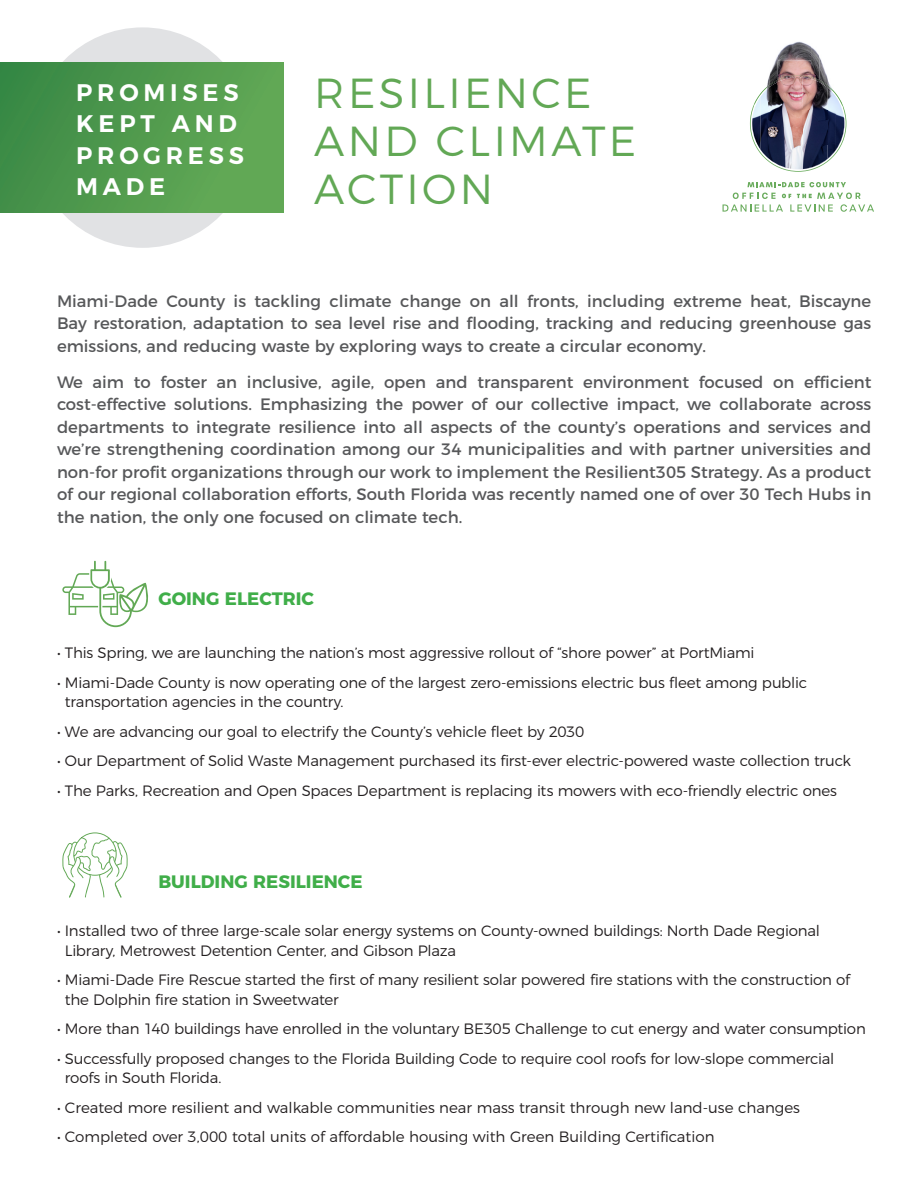
<style>
.page{position:relative;width:918px;height:1188px;background:#fff}
.page>*{position:absolute;margin:0;border:0;box-sizing:border-box;transform-origin:0 0}
.t1{font:300 42px/48px "Montserrat";letter-spacing:.08em;color:#62a855}
.t2{font:600 24px/31.5px "Montserrat";letter-spacing:.2em;color:#fff}
.t3{font:700 18px "Montserrat";color:#40ae49}
.t4{font:16.5px/22.5px "Montserrat";color:#57585a;text-align:justify}
.t5{font:300 15px/19.5px "Montserrat";letter-spacing:-.015em;color:#231f20}
</style>
<div class="page">
<div style="left:32px;top:27px;width:221px;height:221px;background:#e1e2e4;border-radius:50%"></div>
<img style="left:778px;top:41px;width:41px;height:34px">
<img style="left:769px;top:56px;width:9px;height:19px">
<img style="left:819px;top:56px;width:8px;height:19px">
<svg style="left:750px;top:75px;width:96px;height:97px"></svg>
<img style="left:769px;top:77px;width:59px;height:92px">
<img style="left:761px;top:88px;width:8px;height:71px">
<img style="left:828px;top:88px;width:8px;height:71px">
<img style="left:752px;top:97px;width:9px;height:53px">
<img style="left:836px;top:97px;width:8px;height:53px">
<svg style="left:747px;top:182px;width:99px;height:5px"></svg>
<svg style="left:723px;top:193px;width:151px;height:19px"></svg>
<div style="left:0;top:62px;width:283px;height:151px;background:linear-gradient(to right,#3c8a46,#65ab56)"></div>
<svg style="left:62px;top:561px;width:87px;height:66px"></svg>
<svg style="left:62px;top:832px;width:66px;height:66px"></svg>
<p class="t2" style="left:76px;top:74px;width:170px">PROMISES<br>KEPT AND<br>PROGRESS<br>MADE</p>
<p class="t1" style="left:314px;top:66px;width:323px">RESILIENCE<br>AND CLIMATE<br>ACTION</p>
<p class="t4" style="left:57px;top:288px;width:816px">Miami-Dade County is tackling climate change on all fronts, including extreme heat, Biscayne Bay restoration, adaptation to sea level rise and flooding, tracking and reducing greenhouse gas emissions, and reducing waste by exploring ways to create a circular economy.</p>
<p class="t4" style="left:57px;top:369px;width:816px">We aim to foster an inclusive, agile, open and transparent environment focused on efficient cost-effective solutions. Emphasizing the power of our collective impact, we collaborate across departments to integrate resilience into all aspects of the county’s operations and services and we’re strengthening coordination among our 34 municipalities and with partner universities and non-for profit organizations through our work to implement the Resilient305 Strategy. As a product of our regional collaboration efforts, South Florida was recently named one of over 30 Tech Hubs in the nation, the only one focused on climate tech.</p>
<p class="t3" style="left:158px;top:583px;width:157px">GOING ELECTRIC</p>
<p class="t5" style="left:57px;top:642px;width:699px">• This Spring, we are launching the nation’s most aggressive rollout of “shore power” at PortMiami</p>
<p class="t5" style="left:65px;top:671px;width:744px;text-indent:-8px">• Miami-Dade County is now operating one of the largest zero-emissions electric bus fleet among public transportation agencies in the country.</p>
<p class="t5" style="left:57px;top:720px;width:529px">• We are advancing our goal to electrify the County’s vehicle fleet by 2030</p>
<p class="t5" style="left:57px;top:750px;width:796px">• Our Department of Solid Waste Management purchased its first-ever electric-powered waste collection truck</p>
<p class="t5" style="left:57px;top:779px;width:782px">• The Parks, Recreation and Open Spaces Department is replacing its mowers with eco-friendly electric ones</p>
<p class="t3" style="left:158px;top:867px;width:206px">BUILDING RESILIENCE</p>
<p class="t5" style="left:65px;top:920px;width:757px;text-indent:-8px">• Installed two of three large-scale solar energy systems on County-owned buildings: North Dade Regional<br>Library, Metrowest Detention Center, and Gibson Plaza</p>
<p class="t5" style="left:65px;top:969px;width:787px;text-indent:-8px">• Miami-Dade Fire Rescue started the first of many resilient solar powered fire stations with the construction of the Dolphin fire station in Sweetwater</p>
<p class="t5" style="left:57px;top:1018px;width:810px">• More than 140 buildings have enrolled in the voluntary BE305 Challenge to cut energy and water consumption</p>
<p class="t5" style="left:65px;top:1047px;width:771px;text-indent:-8px">• Successfully proposed changes to the Florida Building Code to require cool roofs for low-slope commercial roofs in South Florida.</p>
<p class="t5" style="left:57px;top:1096px;width:745px">• Created more resilient and walkable communities near mass transit through new land-use changes</p>
<p class="t5" style="left:57px;top:1126px;width:659px">• Completed over 3,000 total units of affordable housing with Green Building Certification</p>
</div>
